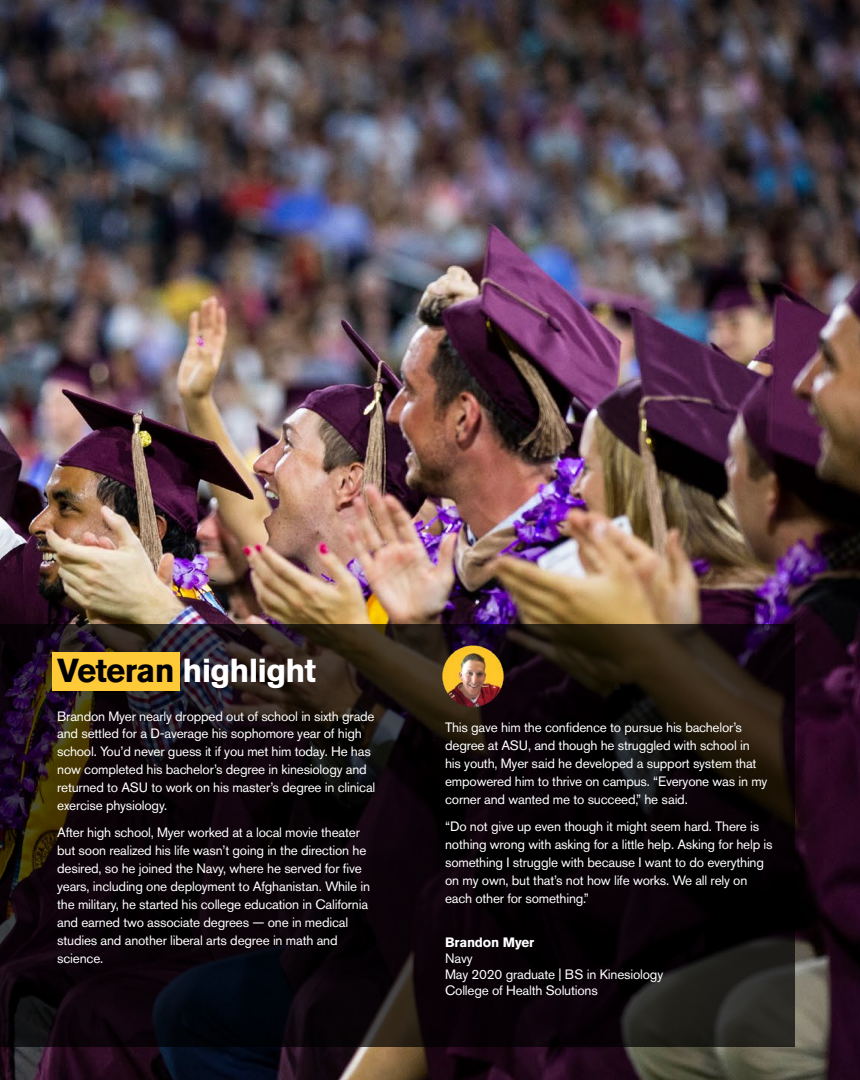
<style>
.page{position:relative;width:860px;height:1080px;background:#fff}
.page>*{position:absolute;margin:0;border:0;box-sizing:border-box;transform-origin:0 0}
.t1{font:700 33px "Akzidenz Grotesk Std";letter-spacing:-.025em;color:#fff}
.t2{font:13.5px/18px "Akzidenz Grotesk Std";letter-spacing:-.015em;color:#fff}
.t3{font:700 13.5px "Akzidenz Grotesk Std";letter-spacing:-.015em;color:#fff}
.s1{color:#000}
</style>
<div class="page">
<img style="left:0;top:0;width:860px;height:1080px">
<svg style="left:0;top:624px;width:795px;height:423px;background:#110b0c"></svg>
<div style="left:52px;top:652px;width:127px;height:39px;background:#ffca38"></div>
<img style="left:443px;top:645px;width:61px;height:61px">
<h1 class="t1" style="left:57px;top:651px;width:261px"><span class="s1">Veteran</span> highlight</h1>
<p class="t2" style="left:57px;top:707px;width:320px">Brandon Myer nearly dropped out of school in sixth grade and settled for a D-average his sophomore year of high school. You’d never guess it if you met him today. He has now completed his bachelor’s degree in kinesiology and returned to ASU to work on his master’s degree in clinical exercise physiology.</p>
<p class="t2" style="left:57px;top:824px;width:314px">After high school, Myer worked at a local movie theater but soon realized his life wasn’t going in the direction he desired, so he joined the Navy, where he served for five years, including one deployment to Afghanistan. While in the military, he started his college education in California and earned two associate degrees — one in medical studies and another liberal arts degree in math and science.</p>
<p class="t2" style="left:445px;top:718px;width:324px">This gave him the confidence to pursue his bachelor’s degree at ASU, and though he struggled with school in his youth, Myer said he developed a support system that empowered him to thrive on campus. “Everyone was in my corner and wanted me to succeed,” he said.</p>
<p class="t2" style="left:445px;top:817px;width:329px">“Do not give up even though it might seem hard. There is nothing wrong with asking for a little help. Asking for help is something I struggle with because I want to do everything on my own, but that’s not how life works. We all rely on each other for something.”</p>
<p class="t3" style="left:445px;top:934px;width:91px">Brandon Myer</p>
<p class="t2" style="left:445px;top:950px;width:220px;line-height:16.2px">Navy<br>May 2020 graduate | BS in Kinesiology<br>College of Health Solutions</p>
</div>
